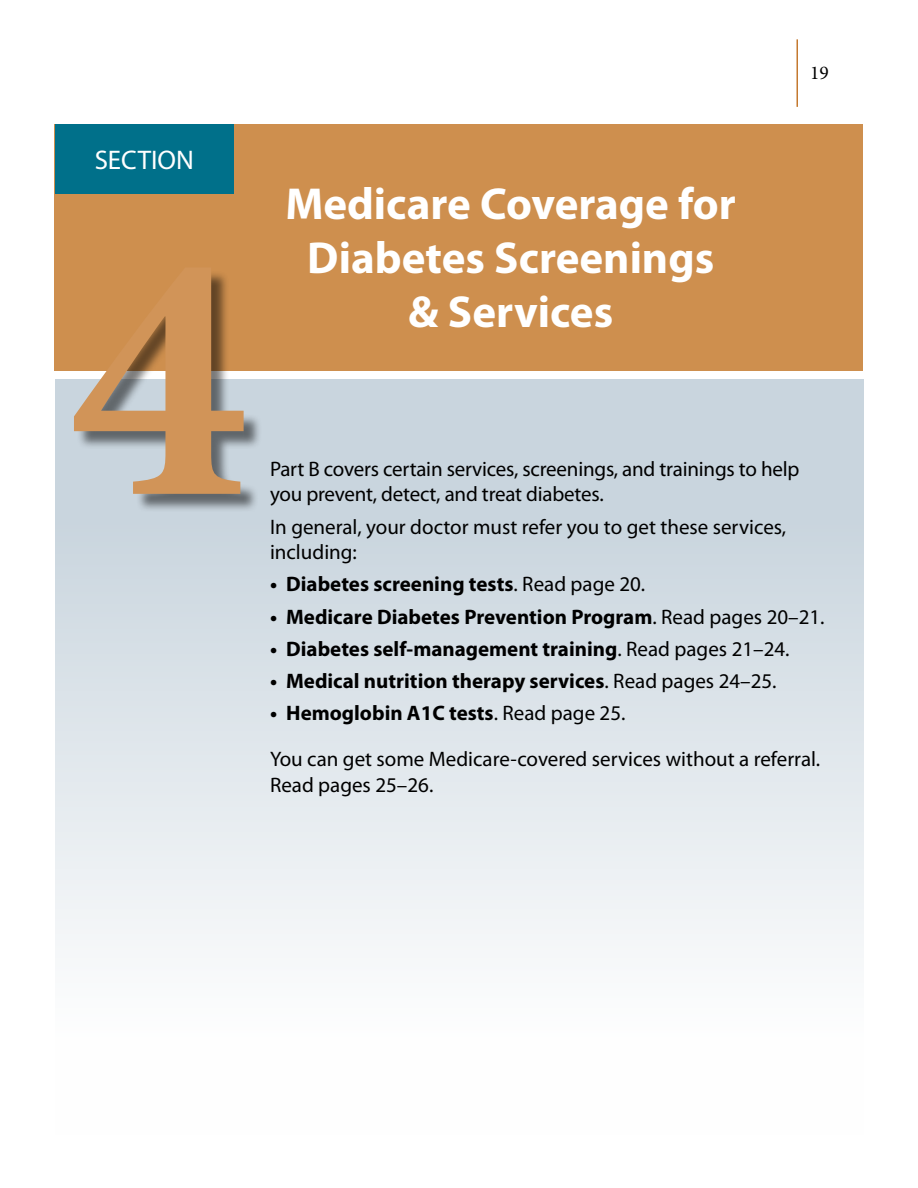
<style>
.page{position:relative;width:918px;height:1188px;background:#fff}
.page>*{position:absolute;margin:0;border:0;box-sizing:border-box;transform-origin:0 0}
.t1{font:700 360px "Minion Pro";color:#d19458}
.Section_Header{font:700 45px/54px "Myriad Pro";color:#fff;text-align:center}
.t2{font:27px "Myriad Pro";color:#fff}
.Body_Text_13{font:21px/25.5px "Myriad Pro";letter-spacing:-.005em;color:#000}
.t3{font:700 21px "Myriad Pro";color:#000}
.t4{font:19.5px "Minion Pro";color:#000}
.s1{font-weight:400}
</style>
<div class="page">
<div style="left:55px;top:124px;width:808px;height:247px;background:#ce8f4e"></div>
<hr style="left:796px;top:39px;width:2px;height:68px;background:#c4792f">
<div style="left:55px;top:379px;width:809px;height:756px;background:linear-gradient(to bottom,#c0ced9,#fff)"></div>
<div style="left:55px;top:124px;width:179px;height:70px;background:#00708a"></div>
<div style="left:77px;top:270px;width:185px;height:243px;background:#000;opacity:.52"></div>
<p class="t4" style="left:810px;top:59px;width:20px">19</p>
<p class="t2" style="left:95px;top:143px;width:101px">SECTION</p>
<h1 class="t1" style="left:69px;top:125px;width:181px">4</h1>
<h1 class="Section_Header" style="left:285px;top:177px;width:452px">Medicare Coverage for<br>Diabetes Screenings<br>&amp; Services</h1>
<p class="Body_Text_13" style="left:270px;top:456px;width:531px">Part B covers certain services, screenings, and trainings to help you prevent, detect, and treat diabetes.</p>
<p class="Body_Text_13" style="left:270px;top:513px;width:518px">In general, your doctor must refer you to get these services, including:</p>
<p class="t3" style="left:270px;top:572px;width:377px">• Diabetes screening tests<span class="s1">. Read page 20.</span></p>
<p class="t3" style="left:270px;top:605px;width:556px">• Medicare Diabetes Prevention Program<span class="s1">. Read pages 20–21.</span></p>
<p class="t3" style="left:270px;top:637px;width:521px">• Diabetes self-management training<span class="s1">. Read pages 21–24.</span></p>
<p class="t3" style="left:270px;top:669px;width:508px">• Medical nutrition therapy services<span class="s1">. Read pages 24–25.</span></p>
<p class="t3" style="left:270px;top:701px;width:357px">• Hemoglobin A1C tests<span class="s1">. Read page 25.</span></p>
<p class="Body_Text_13" style="left:270px;top:746px;width:552px">You can get some Medicare-covered services without a referral.<br>Read pages 25–26.</p>
</div>
